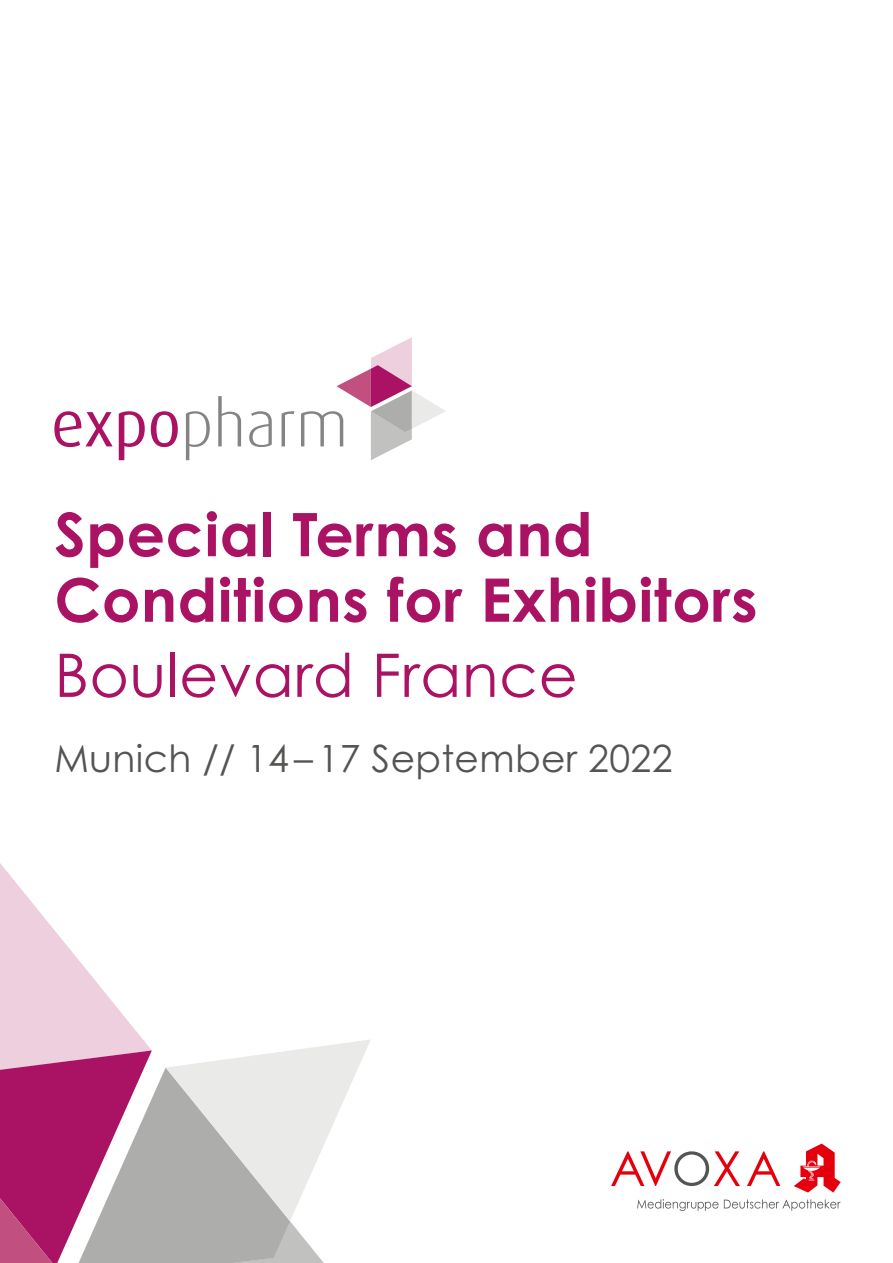
<style>
.page{position:relative;width:893px;height:1263px;background:#fff}
.page>*{position:absolute;margin:0;border:0;box-sizing:border-box;transform-origin:0 0}
.t1{font:700 60.15px/65.6px "Century Gothic Pro";letter-spacing:.01em;color:#aa1263}
.t2{font:60.15px "Century Gothic Pro";letter-spacing:.01em;color:#aa1263}
.t3{font:37.5px "Century Gothic Pro";letter-spacing:.01em;color:#545553}
</style>
<div class="page">
<svg style="left:747px;top:1151px;width:33px;height:35px"></svg>
<svg style="left:611px;top:1151px;width:129px;height:35px"></svg>
<svg style="left:637px;top:1199px;width:204px;height:12px"></svg>
<svg style="left:794px;top:1143px;width:47px;height:49px"></svg>
<svg style="left:282px;top:411px;width:13px;height:35px"></svg>
<svg style="left:249px;top:411px;width:23px;height:36px"></svg>
<svg style="left:218px;top:396px;width:23px;height:50px"></svg>
<svg style="left:186px;top:411px;width:24px;height:49px"></svg>
<svg style="left:151px;top:411px;width:27px;height:36px"></svg>
<svg style="left:119px;top:411px;width:26px;height:49px"></svg>
<svg style="left:54px;top:411px;width:59px;height:36px"></svg>
<svg style="left:301px;top:337px;width:145px;height:123px"></svg>
<svg style="left:0;top:863px;width:370px;height:400px"></svg>
<p class="t1" style="left:54px;top:501px;width:705px">Special Terms and<br>Conditions for Exhibitors</p>
<p class="t2" style="left:54px;top:638px;width:525px">Boulevard France</p>
<p class="t3" style="left:54px;top:736px;width:620px">Munich // 14 – 17 September 2022</p>
</div>
